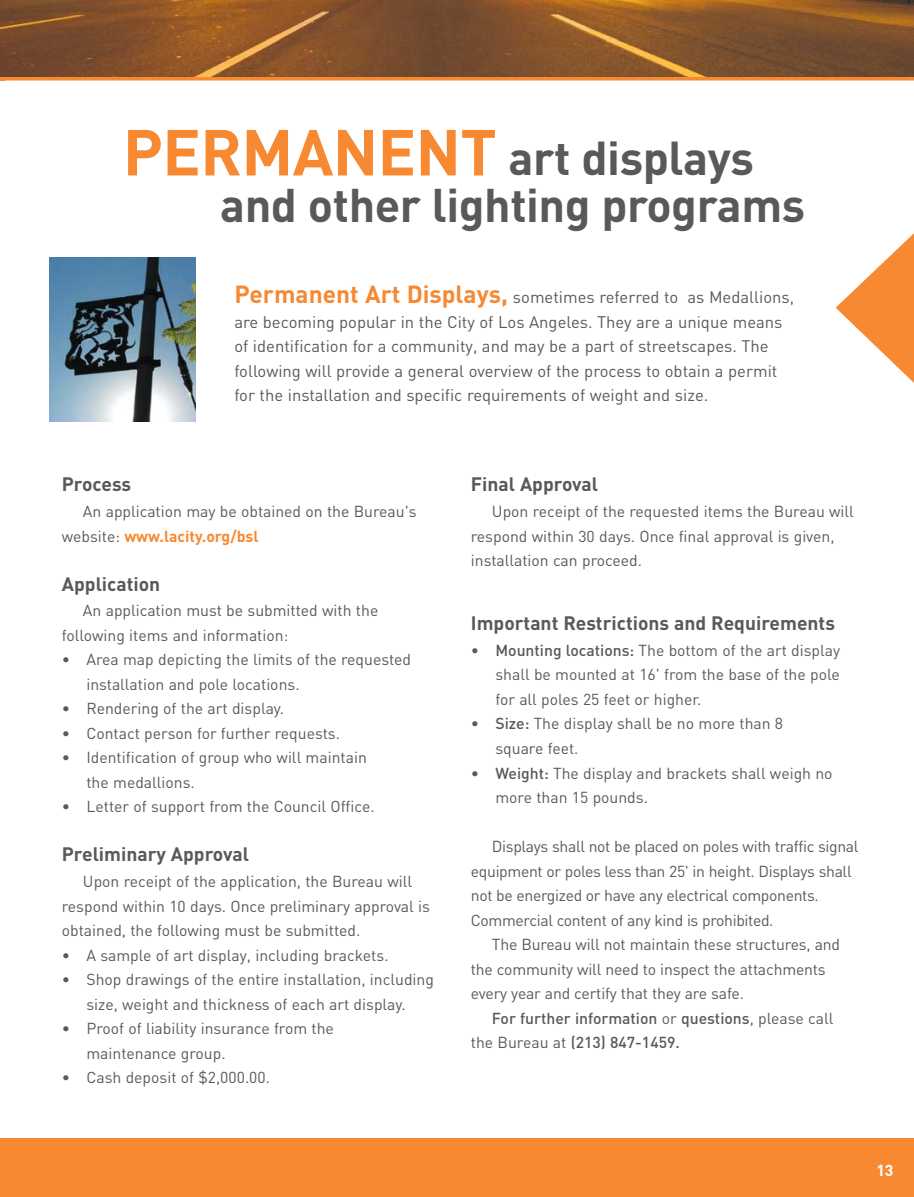
<style>
.page{position:relative;width:914px;height:1197px;background:#fff}
.page>*{position:absolute;margin:0;border:0;box-sizing:border-box;transform-origin:0 0}
.t1{font:700 46.9px "DIN";letter-spacing:-.01em;color:#58595b}
.t2{font:700 46.55px "DIN";letter-spacing:-.01em;color:#58595b}
.t3{font:700 19.25px "DIN";color:#58595b}
.t4{font:16.62px/24.5px "DIN";color:#58595b}
.t5{font:15.75px/24.5px "DIN";color:#58595b}
.t6{font:15.75px/24.5px "DIN";letter-spacing:-.02em;color:#58595b}
.t7{font:500 15.75px/24.5px "DIN";color:#58595b}
.t8{font:700 15.75px "DIN";color:#fff}
.s1{font-size:63.88px;color:#f68932}
.s2{font-weight:700;font-size:24.5px;color:#f68932}
.s3{font-weight:700;color:#f68932}
.s4{font-weight:500}
.s5{font-weight:400}
</style>
<div class="page">
<div style="left:0;top:1139px;width:914px;height:58px;background:#f68932"></div>
<img style="left:0;top:0;width:914px;height:77px">
<hr style="left:0;top:77px;width:914px;height:3px;background:#f68932">
<img style="left:49px;top:257px;width:147px;height:164px">
<svg style="left:835px;top:233px;width:79px;height:150px"></svg>
<h1 class="t1" style="left:123px;top:142px;width:632px"><span class="s1">PERMANENT</span> art displays</h1>
<h2 class="t2" style="left:220px;top:189px;width:586px">and other lighting programs</h2>
<p class="t4" style="left:234px;top:287px;width:561px"><span class="s2">Permanent Art Displays,</span> sometimes referred to as Medallions, are becoming popular in the City of Los Angeles. They are a unique means of identification for a community, and may be a part of streetscapes. The following will provide a general overview of the process to obtain a permit for the installation and specific requirements of weight and size.</p>
<p class="t3" style="left:62px;top:478px;width:71px">Process</p>
<p class="t5" style="left:62px;top:501px;width:356px;text-indent:21px">An application may be obtained on the Bureau's website: <span class="s3">www.lacity.org/bsl</span></p>
<p class="t3" style="left:62px;top:577px;width:100px">Application</p>
<p class="t5" style="left:62px;top:600px;width:318px;text-indent:21px">An application must be submitted with the following items and information:</p>
<p class="t5" style="left:86px;top:649px;width:326px;text-indent:-25px">• Area map depicting the limits of the requested installation and pole locations.</p>
<p class="t5" style="left:62px;top:698px;width:224px">• Rendering of the art display.</p>
<p class="t5" style="left:62px;top:723px;width:279px">• Contact person for further requests.</p>
<p class="t5" style="left:86px;top:747px;width:282px;text-indent:-25px">• Identification of group who will maintain the medallions.</p>
<p class="t5" style="left:62px;top:796px;width:314px">• Letter of support from the Council Office.</p>
<p class="t3" style="left:62px;top:848px;width:189px">Preliminary Approval</p>
<p class="t5" style="left:62px;top:871px;width:370px;text-indent:21px">Upon receipt of the application, the Bureau will respond within 10 days. Once preliminary approval is obtained, the following must be submitted.</p>
<p class="t5" style="left:62px;top:945px;width:328px">• A sample of art display, including brackets.</p>
<p class="t5" style="left:62px;top:969px;width:373px;text-align:center">• Shop drawings of the entire installation, including size, weight and thickness of each art display.</p>
<p class="t5" style="left:86px;top:1018px;width:249px;text-indent:-25px">• Proof of liability insurance from the maintenance group.</p>
<p class="t5" style="left:62px;top:1067px;width:209px">• Cash deposit of $2,000.00.</p>
<p class="t3" style="left:471px;top:478px;width:129px">Final Approval</p>
<p class="t5" style="left:471px;top:501px;width:384px;text-indent:21px">Upon receipt of the requested items the Bureau will respond within 30 days. Once final approval is given, installation can proceed.</p>
<p class="t3" style="left:471px;top:617px;width:365px">Important Restrictions and Requirements</p>
<p class="t5" style="left:495px;top:640px;width:346px;text-align:justify;text-indent:-25px">• <span class="s4">Mounting locations:</span> The bottom of the art display shall be mounted at 16' from the base of the pole for all poles 25 feet or higher.</p>
<p class="t5" style="left:495px;top:713px;width:289px;text-indent:-25px">• <span class="s4">Size:</span> The display shall be no more than 8 square feet.</p>
<p class="t5" style="left:495px;top:762px;width:339px;text-indent:-25px">• <span class="s4">Weight:</span> The display and brackets shall weigh no more than 15 pounds.</p>
<p class="t6" style="left:471px;top:836px;width:389px;text-indent:21px">Displays shall not be placed on poles with traffic signal equipment or poles less than 25' in height. Displays shall not be energized or have any electrical components.<br>Commercial content of any kind is prohibited.</p>
<p class="t5" style="left:471px;top:934px;width:371px;text-indent:21px">The Bureau will not maintain these structures, and the community will need to inspect the attachments every year and certify that they are safe.</p>
<p class="t7" style="left:471px;top:1008px;width:364px;text-indent:21px">For further information <span class="s5">or</span> questions<span class="s5">, please call the Bureau at</span> (213) 847-1459.</p>
<p class="t8" style="left:876px;top:1165px;width:19px">13</p>
</div>
